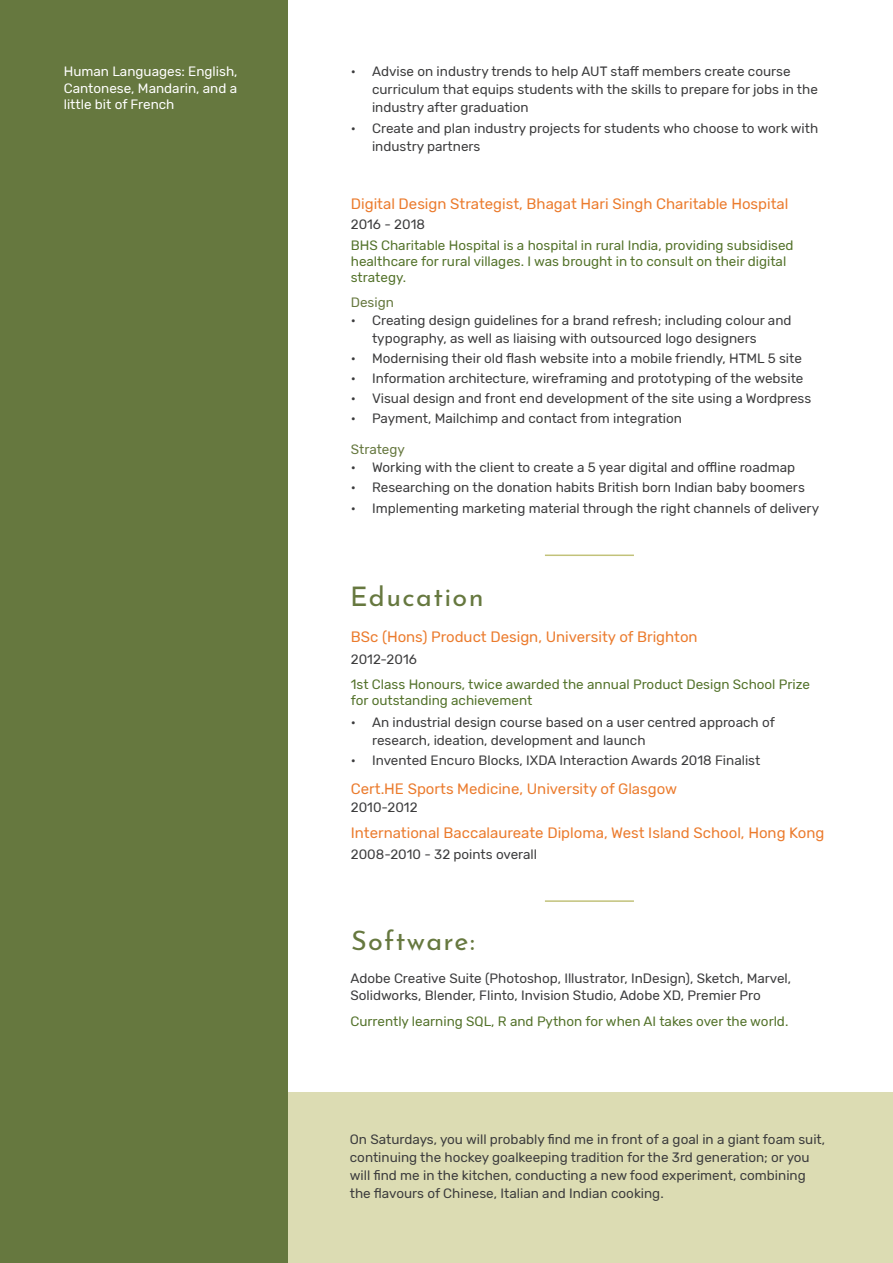
<style>
.page{position:relative;width:893px;height:1263px;background:#fff}
.page>*{position:absolute;margin:0;border:0;box-sizing:border-box;transform-origin:0 0}
.Section{font:27px "Josefin Sans";letter-spacing:.05em;color:#66783f}
.Heading_for_companie{font:15px "Rubik";color:#eb7b2d}
.Green_job_desc{font:15px "Rubik";color:#eb7b2d}
.Green_job_desc-2{font:13.5px/18px "Rubik";color:#3c3c3d}
.Green_job_desc-3{font:13.5px/16.2px "Rubik";color:#53722a}
.Heading_for_companie-2{font:13.5px/16.2px "Rubik";color:#53722a}
.Green_job_desc-4{font:13.5px/16.2px "Rubik";color:#fff;text-align:justify}
.Heading_for_companie-3{font:13.5px "Rubik";color:#3c3c3d}
.Text{font:13.5px "Rubik";color:#66783f}
</style>
<div class="page">
<div style="left:287px;top:1093px;width:606px;height:170px;background:#dcdcb3"></div>
<div style="left:0;top:0;width:287px;height:1263px;background:#66783f"></div>
<hr style="left:545px;top:900px;width:89px;height:2px;background:#c2c27a">
<hr style="left:545px;top:554px;width:89px;height:2px;background:#c2c27a">
<p class="Green_job_desc-4" style="left:64px;top:64px;width:175px">Human Languages: English, Cantonese, Mandarin, and a little bit of French</p>
<p class="Green_job_desc-2" style="left:372px;top:63px;width:447px;text-indent:-21px">• Advise on industry trends to help AUT staff members create course curriculum that equips students with the skills to prepare for jobs in the industry after graduation</p>
<p class="Green_job_desc-2" style="left:372px;top:119px;width:448px;text-indent:-21px">• Create and plan industry projects for students who choose to work with industry partners</p>
<p class="Heading_for_companie" style="left:351px;top:195px;width:439px">Digital Design Strategist, Bhagat Hari Singh Charitable Hospital</p>
<p class="Heading_for_companie-3" style="left:351px;top:217px;width:76px">2016 - 2018</p>
<p class="Heading_for_companie-2" style="left:351px;top:237px;width:444px">BHS Charitable Hospital is a hospital in rural India, providing subsidised healthcare for rural villages. I was brought in to consult on their digital strategy.</p>
<p class="Text" style="left:351px;top:295px;width:45px">Design</p>
<p class="Green_job_desc-2" style="left:372px;top:312px;width:421px;text-indent:-21px">• Creating design guidelines for a brand refresh; including colour and typography, as well as liaising with outsourced logo designers</p>
<p class="Green_job_desc-2" style="left:351px;top:350px;width:453px">• Modernising their old flash website into a mobile friendly, HTML 5 site</p>
<p class="Green_job_desc-2" style="left:351px;top:370px;width:454px">• Information architecture, wireframing and prototyping of the website</p>
<p class="Green_job_desc-2" style="left:351px;top:390px;width:462px">• Visual design and front end development of the site using a Wordpress</p>
<p class="Green_job_desc-2" style="left:351px;top:410px;width:333px">• Payment, Mailchimp and contact from integration</p>
<p class="Text" style="left:351px;top:442px;width:56px">Strategy</p>
<p class="Green_job_desc-2" style="left:351px;top:459px;width:446px">• Working with the client to create a 5 year digital and offline roadmap</p>
<p class="Green_job_desc-2" style="left:351px;top:479px;width:456px">• Researching on the donation habits British born Indian baby boomers</p>
<p class="Green_job_desc-2" style="left:351px;top:499px;width:470px">• Implementing marketing material through the right channels of delivery</p>
<p class="Section" style="left:350px;top:573px;width:135px">Education</p>
<p class="Heading_for_companie" style="left:351px;top:628px;width:348px">BSc (Hons) Product Design, University of Brighton</p>
<p class="Heading_for_companie-3" style="left:351px;top:651px;width:67px">2012-2016</p>
<p class="Green_job_desc-3" style="left:351px;top:676px;width:461px">1st Class Honours, twice awarded the annual Product Design School Prize for outstanding achievement</p>
<p class="Green_job_desc-2" style="left:372px;top:714px;width:404px;text-indent:-21px">• An industrial design course based on a user centred approach of research, ideation, development and launch</p>
<p class="Green_job_desc-2" style="left:351px;top:752px;width:411px">• Invented Encuro Blocks, IXDA Interaction Awards 2018 Finalist</p>
<p class="Green_job_desc" style="left:351px;top:780px;width:328px">Cert.HE Sports Medicine, University of Glasgow</p>
<p class="Green_job_desc-2" style="left:351px;top:798px;width:68px">2010-2012</p>
<p class="Green_job_desc" style="left:351px;top:825px;width:475px">International Baccalaureate Diploma, West Island School, Hong Kong</p>
<p class="Green_job_desc-2" style="left:351px;top:845px;width:188px">2008-2010 - 32 points overall</p>
<p class="Section" style="left:351px;top:918px;width:125px">Software:</p>
<p class="Green_job_desc-2" style="left:350px;top:971px;width:442px;line-height:16.2px">Adobe Creative Suite (Photoshop, Illustrator, InDesign), Sketch, Marvel,<br>Solidworks, Blender, Flinto, Invision Studio, Adobe XD, Premier Pro</p>
<p class="Green_job_desc-3" style="left:350px;top:1014px;width:439px">Currently learning SQL, R and Python for when AI takes over the world.</p>
<p class="Green_job_desc-2" style="left:350px;top:1131px;width:477px">On Saturdays, you will probably find me in front of a goal in a giant foam suit, continuing the hockey goalkeeping tradition for the 3rd generation; or you will find me in the kitchen, conducting a new food experiment, combining the flavours of Chinese, Italian and Indian cooking.</p>
</div>
